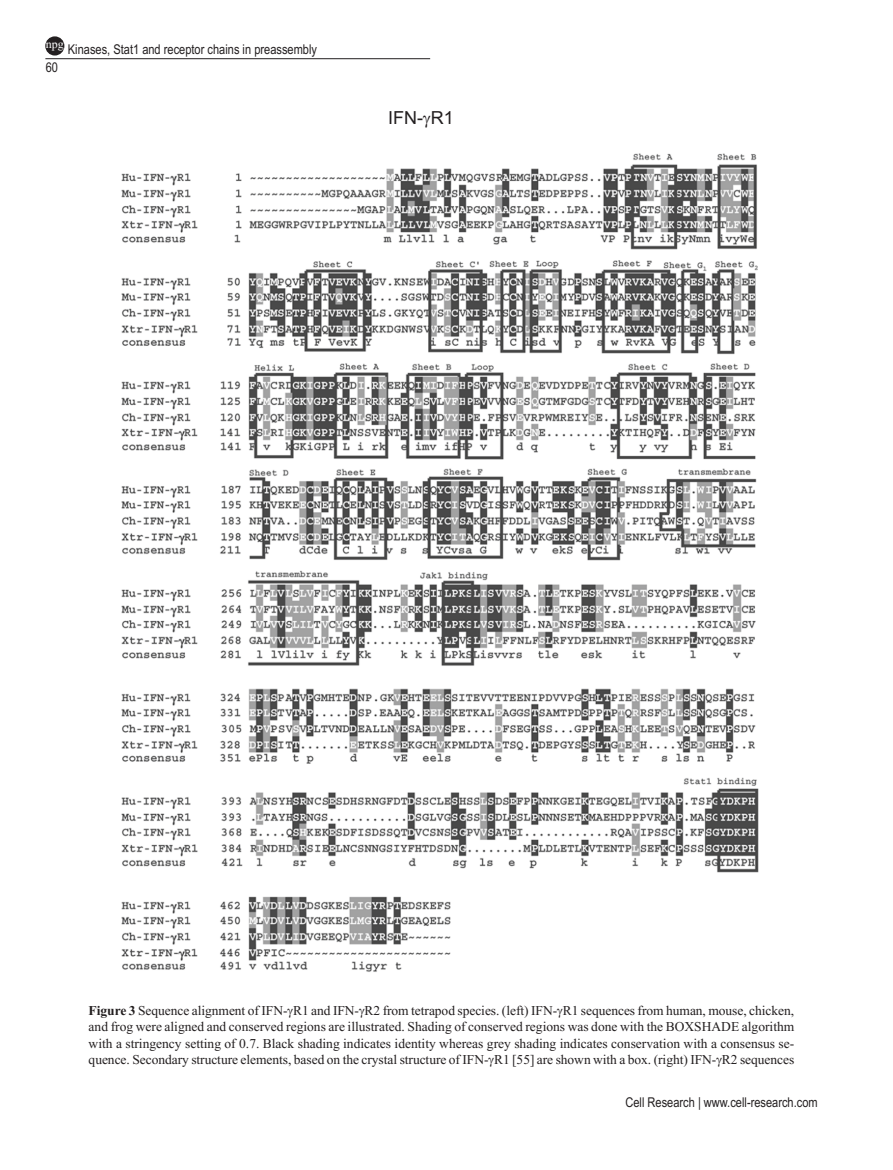
<style>
.page{position:relative;width:893px;height:1170px;background:#fff}
.page>*{position:absolute;margin:0;border:0;box-sizing:border-box;transform-origin:0 0}
.t1{font:18px "Arial";color:#231f20}
.t2{font:13.5px/16.5px "Times New Roman PSMT2";letter-spacing:-.005em;color:#231f20;text-align:justify}
.t3{font:13.5px "Arial Narrow";color:#231f20}
.t4{font:12px "Times New Roman PSMT2";color:#fff}
.s1{font-family:"Times New Roman";font-weight:700}
</style>
<div class="page">
<hr style="left:45px;top:58px;width:385px;height:1px;background:#231f20">
<div style="left:46px;top:37px;width:18px;height:18px;background:#231f20;border-radius:50%"></div>
<div style="left:45px;top:36px;width:19px;height:20px;border:2px solid #231f20;border-radius:50%"></div>
<img style="left:121px;top:153px;width:638px;height:819px">
<p class="t4" style="left:46px;top:36px;width:19px">npg</p>
<p class="t3" style="left:68px;top:40px;width:251px">Kinases, Stat1 and receptor chains in preassembly</p>
<p class="t3" style="left:46px;top:57px;width:14px">60</p>
<h1 class="t1" style="left:388px;top:105px;width:67px">IFN- R1</h1>
<p class="t2" style="left:89px;top:1001px;width:707px"><span class="s1">Figure 3</span> Sequence alignment of IFN- R1 and IFN- R2 from tetrapod species. (left) IFN- R1 sequences from human, mouse, chicken, and frog were aligned and conserved regions are illustrated. Shading of conserved regions was done with the BOXSHADE algorithm with a stringency setting of 0.7. Black shading indicates identity whereas grey shading indicates conservation with a consensus se&shy;quence. Secondary structure elements, based on the crystal structure of IFN- R1 [55] are shown with a box. (right) IFN- R2 sequences</p>
<p class="t3" style="left:625px;top:1092px;width:194px">Cell Research | www.cell-research.com</p>
</div>
